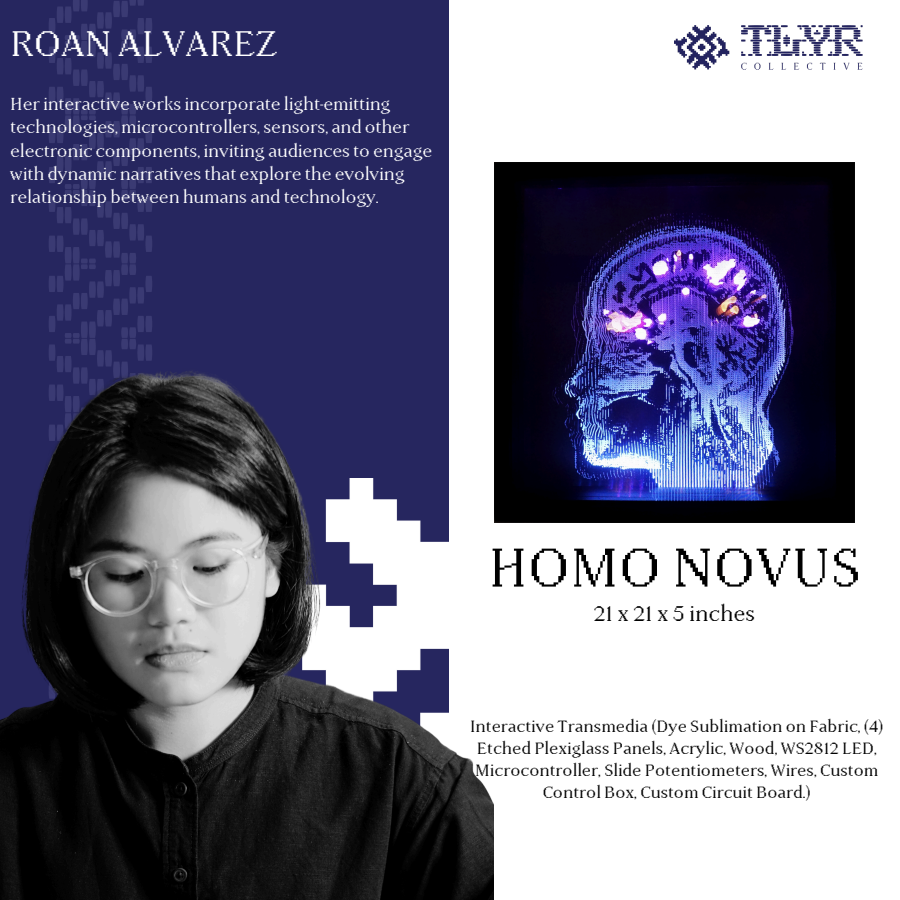
<style>
.page{position:relative;width:900px;height:900px;background:#fff}
.page>*{position:absolute;margin:0;border:0;box-sizing:border-box;transform-origin:0 0}
.t1{font:52.72px "Kawingan";letter-spacing:.01em;color:#000}
.t2{font:34.44px "Kawingan";color:#fff}
.t3{font:20.6px "Kawingan";letter-spacing:.01em;color:#000}
.t4{font:16.84px/23.4px "Kawingan";color:#fff}
.t5{font:15.76px/21.9px "Kawingan";letter-spacing:.01em;color:#000;text-align:center}
</style>
<div class="page">
<div style="left:0;top:0;width:449px;height:900px;background:#26265f"></div>
<img style="left:49px;top:0;width:103px;height:359px">
<img style="left:494px;top:162px;width:361px;height:361px">
<img style="left:674px;top:25px;width:189px;height:45px">
<img style="left:0;top:359px;width:494px;height:541px">
<p class="t2" style="left:10px;top:27px;width:268px">ROAN ALVAREZ</p>
<p class="t4" style="left:10px;top:93px;width:424px">Her interactive works incorporate light-emitting technologies, microcontrollers, sensors, and other electronic components, inviting audiences to engage with dynamic narratives that explore the evolving relationship between humans and technology.</p>
<h2 class="t1" style="left:488px;top:542px;width:374px">HOMO NOVUS</h2>
<p class="t3" style="left:594px;top:604px;width:163px">21 x 21 x 5 inches</p>
<p class="t5" style="left:470px;top:717px;width:415px">Interactive Transmedia (Dye Sublimation on Fabric, (4)<br>Etched Plexiglass Panels, Acrylic, Wood, WS2812 LED, Microcontroller, Slide Potentiometers, Wires, Custom Control Box, Custom Circuit Board.)</p>
</div>
